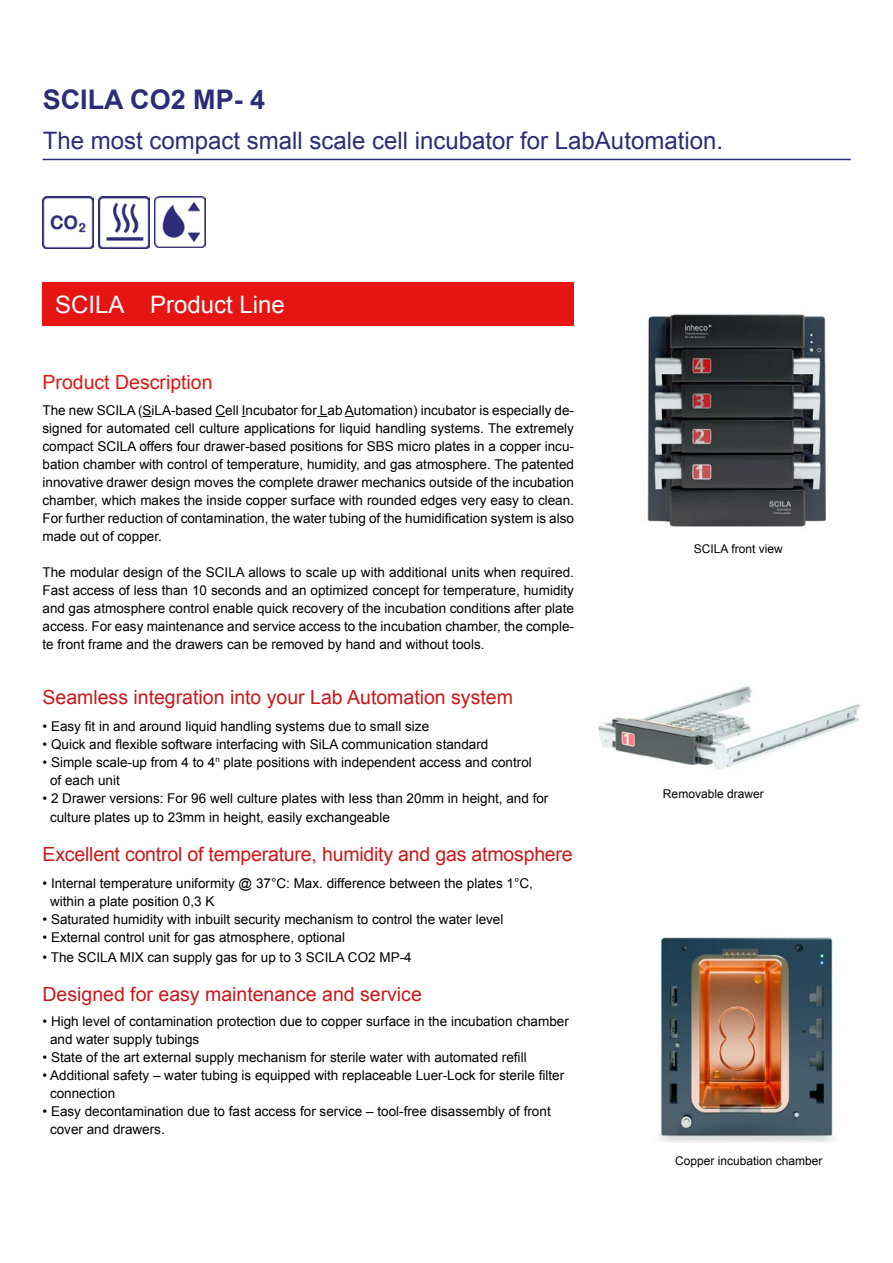
<style>
.page{position:relative;width:893px;height:1263px;background:#fff}
.page>*{position:absolute;margin:0;border:0;box-sizing:border-box;transform-origin:0 0}
.t1{font:700 27px "Arial";color:#2c2c79}
.t2{font:24px "Arial";color:#2c2c79}
.t3{font:24px "Arial";color:#fff}
.t4{font:19.5px "Arial";color:#cd171a}
.t5{font:19.5px "Arial";color:#e41513}
.t6{font:13.5px/18px "Arial";color:#000}
.t7{font:12px "Arial";color:#000}
</style>
<div class="page">
<div style="left:43px;top:283px;width:531px;height:43px;background:#e41513"></div>
<hr style="left:43px;top:159px;width:808px;height:1px;background:#2c2c79">
<img style="left:43px;top:197px;width:51px;height:51px">
<img style="left:99px;top:197px;width:51px;height:51px">
<img style="left:155px;top:197px;width:51px;height:51px">
<img style="left:657px;top:937px;width:179px;height:205px">
<img style="left:598px;top:686px;width:262px;height:84px">
<img style="left:647px;top:314px;width:179px;height:213px">
<h1 class="t1" style="left:43px;top:82px;width:224px">SCILA CO2 MP- 4</h1>
<h2 class="t2" style="left:43px;top:125px;width:682px">The most compact small scale cell incubator for LabAutomation.</h2>
<h2 class="t3" style="left:55px;top:289px;width:231px">SCILA Product Line</h2>
<h3 class="t5" style="left:43px;top:370px;width:172px">Product Description</h3>
<p class="t6" style="left:43px;top:401px;width:533px;text-align:justify">The new SCILA (SiLA-based Cell Incubator for Lab Automation) incubator is especially de&shy;signed for automated cell culture applications for liquid handling systems. The extremely compact SCILA offers four drawer-based positions for SBS micro plates in a copper incu&shy;bation chamber with control of temperature, humidity, and gas atmosphere. The patented innovative drawer design moves the complete drawer mechanics outside of the incubation chamber, which makes the inside copper surface with rounded edges very easy to clean.<br>For further reduction of contamination, the water tubing of the humidification system is also made out of copper.</p>
<p class="t6" style="left:43px;top:563px;width:533px;text-align:justify">The modular design of the SCILA allows to scale up with additional units when required.<br>Fast access of less than 10 seconds and an optimized concept for temperature, humidity and gas atmosphere control enable quick recovery of the incubation conditions after plate access. For easy maintenance and service access to the incubation chamber, the comple&shy;te front frame and the drawers can be removed by hand and without tools.</p>
<h3 class="t4" style="left:43px;top:684px;width:472px">Seamless integration into your Lab Automation system</h3>
<p class="t6" style="left:43px;top:717px;width:388px">• Easy fit in and around liquid handling systems due to small size</p>
<p class="t6" style="left:43px;top:735px;width:447px">• Quick and flexible software interfacing with SiLA communication standard</p>
<p class="t6" style="left:50px;top:753px;width:483px;text-indent:-8px">• Simple scale-up from 4 to 4<sup>n</sup> plate positions with independent access and control of each unit</p>
<p class="t6" style="left:50px;top:788px;width:500px;line-height:19.5px;text-indent:-8px">• 2 Drawer versions: For 96 well culture plates with less than 20mm in height, and for culture plates up to 23mm in height, easily exchangeable</p>
<h3 class="t4" style="left:43px;top:842px;width:532px">Excellent control of temperature, humidity and gas atmosphere</h3>
<p class="t6" style="left:50px;top:875px;width:484px;text-indent:-8px">• Internal temperature uniformity @ 37°C: Max. difference between the plates 1°C, within a plate position 0,3 K</p>
<p class="t6" style="left:43px;top:911px;width:462px">• Saturated humidity with inbuilt security mechanism to control the water level</p>
<p class="t6" style="left:43px;top:929px;width:304px">• External control unit for gas atmosphere, optional</p>
<p class="t6" style="left:43px;top:948px;width:371px">• The SCILA MIX can supply gas for up to 3 SCILA CO2 MP-4</p>
<h3 class="t4" style="left:43px;top:981px;width:381px">Designed for easy maintenance and service</h3>
<p class="t6" style="left:50px;top:1013px;width:520px;text-indent:-8px">• High level of contamination protection due to copper surface in the incubation chamber and water supply tubings</p>
<p class="t6" style="left:43px;top:1049px;width:486px">• State of the art external supply mechanism for sterile water with automated refill</p>
<p class="t6" style="left:50px;top:1067px;width:516px;text-indent:-8px">• Additional safety – water tubing is equipped with replaceable Luer-Lock for sterile filter connection</p>
<p class="t6" style="left:50px;top:1103px;width:502px;text-indent:-8px">• Easy decontamination due to fast access for service – tool-free disassembly of front cover and drawers.</p>
<p class="t7" style="left:694px;top:541px;width:90px">SCILA front view</p>
<p class="t7" style="left:663px;top:786px;width:102px">Removable drawer</p>
<p class="t7" style="left:675px;top:1153px;width:149px">Copper incubation chamber</p>
</div>
